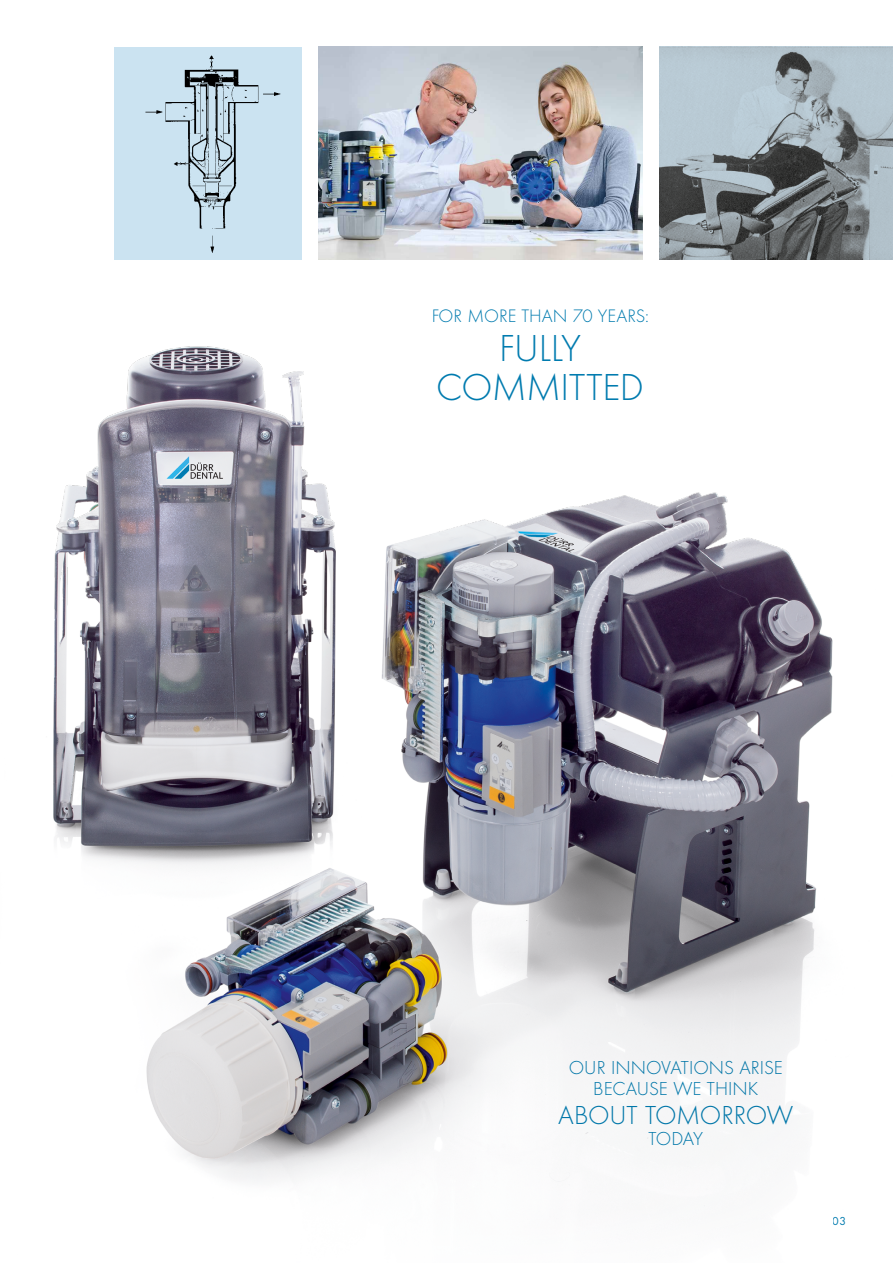
<style>
.page{position:relative;width:893px;height:1263px;background:#fff}
.page>*{position:absolute;margin:0;border:0;box-sizing:border-box;transform-origin:0 0}
.t1{font:300 39px/39px "Futura";letter-spacing:-.015em;color:#007baf;text-align:center}
.t2{font:300 27px "Futura";letter-spacing:-.01em;color:#007baf}
.t3{font:300 19.5px/21.3px "Futura";color:#007baf;text-align:center}
.t4{font:300 18.75px "Futura";color:#007baf}
.t5{font:12px "Futura Boo";color:#007baf}
</style>
<div class="page">
<img style="left:53px;top:241px;width:840px;height:965px">
<img style="left:319px;top:47px;width:323px;height:212px">
<hr style="left:689px;top:47px;width:1px;height:220px;background:#fff">
<img style="left:659px;top:47px;width:234px;height:212px">
<div style="left:115px;top:47px;width:187px;height:212px;background:#cbe3f1"></div>
<img style="left:145px;top:55px;width:136px;height:198px">
<p class="t4" style="left:431px;top:304px;width:220px">FOR MORE THAN 70 YEARS:</p>
<h1 class="t1" style="left:436px;top:327px;width:209px">FULLY<br>COMMITTED</h1>
<p class="t3" style="left:569px;top:1056px;width:216px">OUR INNOVATIONS ARISE<br>BECAUSE WE THINK</p>
<h2 class="t2" style="left:558px;top:1097px;width:237px">ABOUT TOMORROW</h2>
<p class="t3" style="left:649px;top:1127px;width:56px">TODAY</p>
<p class="t5" style="left:833px;top:1213px;width:15px">03</p>
</div>
